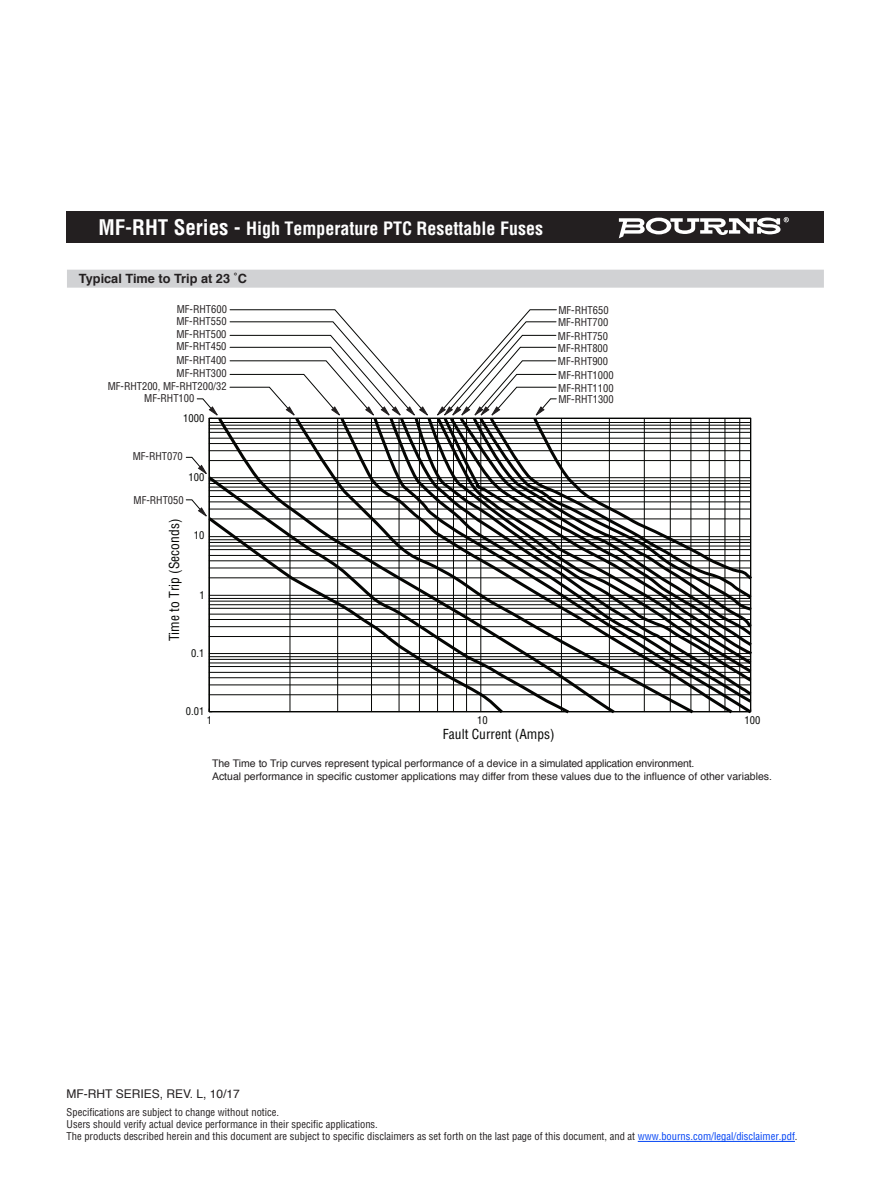
<style>
.page{position:relative;width:891px;height:1188px;background:#fff}
.page>*{position:absolute;margin:0;border:0;box-sizing:border-box;transform-origin:0 0}
.t1{font:700 condensed 18px "Helvetica";color:#fff}
.t2{font:condensed 13.5px "Helvetica";color:#040503}
.t3{font:700 12.75px "Helvetica";color:#231f20}
.t4{font:12px "Helvetica";color:#231f20}
.negative_type_header{font:condensed 10.5px "Helvetica";color:#231f20}
.Specs{font:10.5px "Helvetica";color:#231f20}
.t5{font:condensed 10.5px "Helvetica";letter-spacing:.005em;color:#040503}
.s1{font-size:21px}
.s2{color:#0042f4}
</style>
<div class="page">
<div style="left:67px;top:212px;width:757px;height:31px;background:#231f20"></div>
<svg style="left:619px;top:217px;width:170px;height:21px"></svg>
<hr style="left:638px;top:1141px;width:157px;height:1px;background:#0042f4">
<div style="left:67px;top:270px;width:757px;height:18px;background:#d1d2d4"></div>
<svg style="left:437px;top:309px;width:120px;height:107px"></svg>
<svg style="left:196px;top:398px;width:22px;height:18px"></svg>
<svg style="left:185px;top:457px;width:21px;height:17px"></svg>
<svg style="left:185px;top:499px;width:21px;height:18px"></svg>
<svg style="left:229px;top:309px;width:199px;height:107px"></svg>
<svg style="left:206px;top:417px;width:546px;height:297px"></svg>
<p class="t1" style="left:98px;top:217px;width:446px"><span class="s1">MF-RHT Series -</span> High Temperature PTC Resettable Fuses</p>
<p class="t3" style="left:79px;top:268px;width:170px">Typical Time to Trip at 23 ˚C</p>
<p class="negative_type_header" style="left:177px;top:302px;width:52px">MF-RHT600</p>
<p class="negative_type_header" style="left:176px;top:314px;width:52px">MF-RHT550</p>
<p class="negative_type_header" style="left:176px;top:328px;width:52px">MF-RHT500</p>
<p class="negative_type_header" style="left:176px;top:340px;width:52px">MF-RHT450</p>
<p class="negative_type_header" style="left:176px;top:353px;width:52px">MF-RHT400</p>
<p class="negative_type_header" style="left:177px;top:367px;width:52px">MF-RHT300</p>
<p class="negative_type_header" style="left:108px;top:380px;width:120px">MF-RHT200, MF-RHT200/32</p>
<p class="negative_type_header" style="left:144px;top:391px;width:52px">MF-RHT100</p>
<p class="t5" style="left:183px;top:412px;width:23px">1000</p>
<p class="negative_type_header" style="left:133px;top:450px;width:52px">MF-RHT070</p>
<p class="negative_type_header" style="left:134px;top:494px;width:52px">MF-RHT050</p>
<p class="t5" style="left:189px;top:471px;width:17px">100</p>
<p class="t2" style="left:166px;top:641px;width:124px;rotate:-90deg">Time to Trip (Seconds)</p>
<p class="t5" style="left:194px;top:529px;width:12px">10</p>
<p class="t5" style="left:200px;top:588px;width:7px">1</p>
<p class="t5" style="left:191px;top:647px;width:15px">0.1</p>
<p class="negative_type_header" style="left:558px;top:304px;width:52px">MF-RHT650</p>
<p class="negative_type_header" style="left:558px;top:316px;width:52px">MF-RHT700</p>
<p class="negative_type_header" style="left:558px;top:330px;width:52px">MF-RHT750</p>
<p class="negative_type_header" style="left:558px;top:342px;width:52px">MF-RHT800</p>
<p class="negative_type_header" style="left:558px;top:355px;width:52px">MF-RHT900</p>
<p class="negative_type_header" style="left:558px;top:369px;width:57px">MF-RHT1000</p>
<p class="negative_type_header" style="left:558px;top:381px;width:57px">MF-RHT1100</p>
<p class="negative_type_header" style="left:558px;top:393px;width:57px">MF-RHT1300</p>
<p class="t5" style="left:186px;top:704px;width:20px">0.01</p>
<p class="t5" style="left:207px;top:713px;width:7px">1</p>
<p class="t5" style="left:477px;top:713px;width:12px">10</p>
<p class="t5" style="left:744px;top:713px;width:17px">100</p>
<p class="t2" style="left:443px;top:726px;width:113px">Fault Current (Amps)</p>
<p class="Specs" style="left:212px;top:756px;width:484px">The Time to Trip curves represent typical performance of a device in a simulated application environment.</p>
<p class="Specs" style="left:212px;top:768px;width:562px">Actual performance in specific customer applications may differ from these values due to the influence of other variables.</p>
<p class="t4" style="left:67px;top:1084px;width:175px">MF-RHT SERIES, REV. L, 10/17</p>
<p class="negative_type_header" style="left:67px;top:1106px;width:214px">Specifications are subject to change without notice.</p>
<p class="negative_type_header" style="left:67px;top:1118px;width:313px">Users should verify actual device performance in their specific applications.</p>
<p class="negative_type_header" style="left:67px;top:1130px;width:732px">The products described herein and this document are subject to specific disclaimers as set forth on the last page of this document, and at <span class="s2">www.bourns.com/legal/disclaimer.pdf</span>.</p>
</div>
